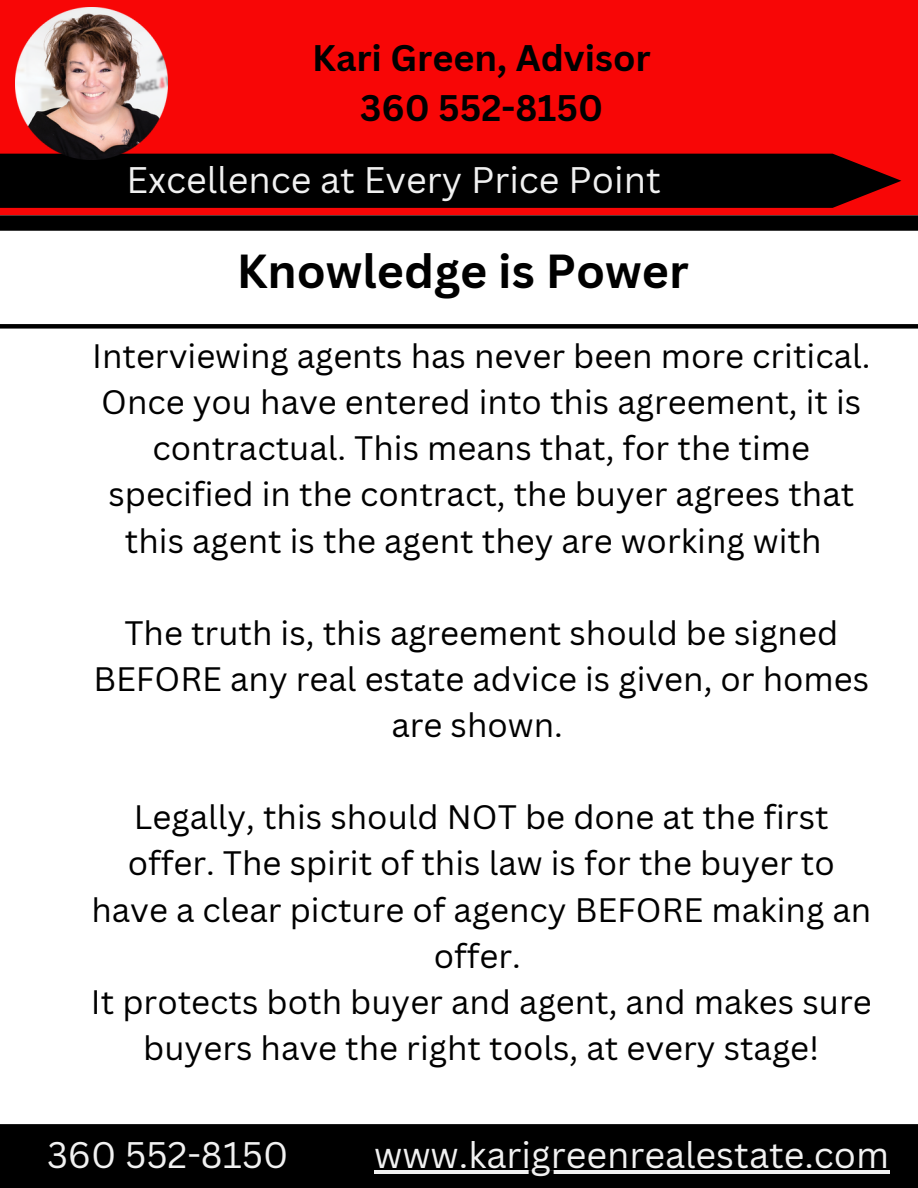
<style>
.page{position:relative;width:918px;height:1188px;background:#fff}
.page>*{position:absolute;margin:0;border:0;box-sizing:border-box;transform-origin:0 0}
.t1{font:700 46.5px "Canva Sans";color:#000}
.t2{font:36px "Canva Sans";color:#f1f1f1}
.t3{font:700 36px/49.5px "Canva Sans";color:#000;text-align:center}
.t4{font:33px/46.2px "Canva Sans";color:#000;text-align:center}
</style>
<div class="page">
<div style="left:0;top:0;width:918px;height:215px;background:#f80606"></div>
<div style="left:0;top:154px;width:901px;height:54px;background:#000"></div>
<img style="left:16px;top:8px;width:152px;height:151px">
<svg style="left:0;top:215px;width:918px;height:16px;background:#090707"></svg>
<div style="left:0;top:324px;width:918px;height:5px;background:#000"></div>
<div style="left:0;top:1124px;width:918px;height:64px;background:#000"></div>
<hr style="left:374px;top:1171px;width:515px;height:3px;background:#f1f1f1">
<p class="t3" style="left:312px;top:33px;width:340px">Kari Green, Advisor<br>360 552-8150</p>
<p class="t2" style="left:126px;top:155px;width:536px">Excellence at Every Price Point</p>
<h1 class="t1" style="left:237px;top:238px;width:454px">Knowledge is Power</h1>
<p class="t4" style="left:92px;top:332px;width:780px">Interviewing agents has never been more critical.<br>Once you have entered into this agreement, it is contractual. This means that, for the time specified in the contract, the buyer agrees that this agent is the agent they are working with</p>
<p class="t4" style="left:93px;top:609px;width:777px">The truth is, this agreement should be signed<br>BEFORE any real estate advice is given, or homes are shown.</p>
<p class="t4" style="left:91px;top:793px;width:782px">Legally, this should NOT be done at the first offer. The spirit of this law is for the buyer to have a clear picture of agency BEFORE making an offer.<br>It protects both buyer and agent, and makes sure buyers have the right tools, at every stage!</p>
<p class="t2" style="left:47px;top:1130px;width:243px">360 552-8150</p>
<p class="t2" style="left:374px;top:1130px;width:517px">www.karigreenrealestate.com</p>
</div>
